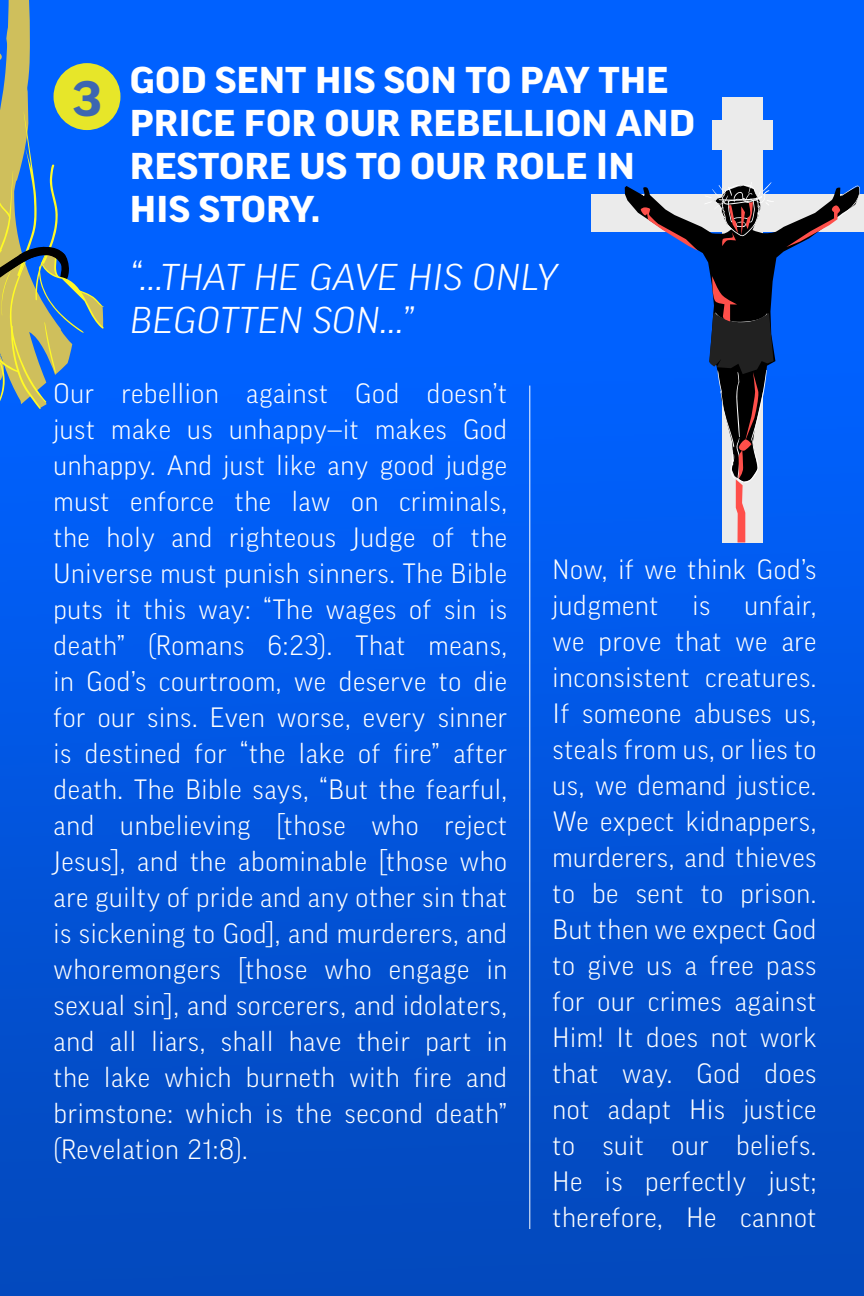
<style>
.page{position:relative;width:864px;height:1296px;background:#fff}
.page>*{position:absolute;margin:0;border:0;box-sizing:border-box;transform-origin:0 0}
.t1{font:700 expanded 48px "Good Pro";color:#3c66b1}
.t2{font:700 expanded 36px/43.2px "Good Pro";color:#fff}
.t3{font:italic 300 36px/43.2px "Good Pro";letter-spacing:.01em;color:#fff;scale:1.1 1}
.t4{font:300 27px/36px "Good Pro";letter-spacing:.025em;color:#fff;text-align:justify}
</style>
<div class="page">
<img style="left:0;top:0;width:864px;height:1296px">
<svg style="left:0;top:0;width:104px;height:426px;background:#427ec5"></svg>
<div style="left:54px;top:63px;width:66px;height:67px;background:#e7e629;border-radius:50%"></div>
<hr style="left:529px;top:386px;width:1px;height:843px;background:#fff">
<div style="left:722px;top:97px;width:40px;height:445px;background:#ebebeb"></div>
<div style="left:592px;top:194px;width:272px;height:37px;background:#ebebeb"></div>
<div style="left:712px;top:120px;width:60px;height:29px;background:#ebebeb"></div>
<svg style="left:625px;top:185px;width:235px;height:297px;background:#085fec"></svg>
<svg style="left:640px;top:207px;width:58px;height:44px"></svg>
<svg style="left:786px;top:185px;width:74px;height:62px"></svg>
<svg style="left:704px;top:182px;width:70px;height:64px"></svg>
<svg style="left:709px;top:276px;width:65px;height:268px"></svg>
<p class="t1" style="left:72px;top:72px;width:31px">3</p>
<p class="t2" style="left:130px;top:58px;width:567px">GOD SENT HIS SON TO PAY THE<br>PRICE FOR OUR REBELLION AND</p>
<p class="t2" style="left:130px;top:144px;width:507px">RESTORE US TO OUR ROLE IN<br>HIS STORY.</p>
<p class="t3" style="left:130px;top:256px;width:390px">“…THAT HE GAVE HIS ONLY<br>BEGOTTEN SON...”</p>
<p class="t4" style="left:54px;top:376px;width:455px">Our rebellion against God doesn’t just make us unhappy—it makes God unhappy. And just like any good judge must enforce the law on criminals, the holy and righteous Judge of the Universe must punish sinners. The Bible puts it this way: “The wages of sin is death” (Romans 6:23). That means, in God’s courtroom, we deserve to die for our sins. Even worse, every sinner is destined for “the lake of fire” after death. The Bible says, “But the fearful, and unbelieving [those who reject Jesus], and the abominable [those who are guilty of pride and any other sin that is sickening to God], and murderers, and whoremongers [those who engage in sexual sin], and sorcerers, and idolaters, and all liars, shall have their part in the lake which burneth with fire and brimstone: which is the second death” (Revelation 21:8).</p>
<p class="t4" style="left:552px;top:552px;width:266px">Now, if we think God’s judgment</p>
<p class="t4" style="left:552px;top:588px;width:266px;text-indent:192px">unfair, we prove that we are inconsistent creatures.<br>If someone abuses us, steals from us, or lies to us, we demand justice.<br>We expect kidnappers, murderers, and thieves to be sent to prison.<br>But then we expect God to give us a free pass for our crimes against Him! It does not work that way. God does not adapt His justice to suit our beliefs.<br>He is perfectly just; therefore, He cannot</p>
<p class="t4" style="left:693px;top:588px;width:19px">is</p>
</div>
